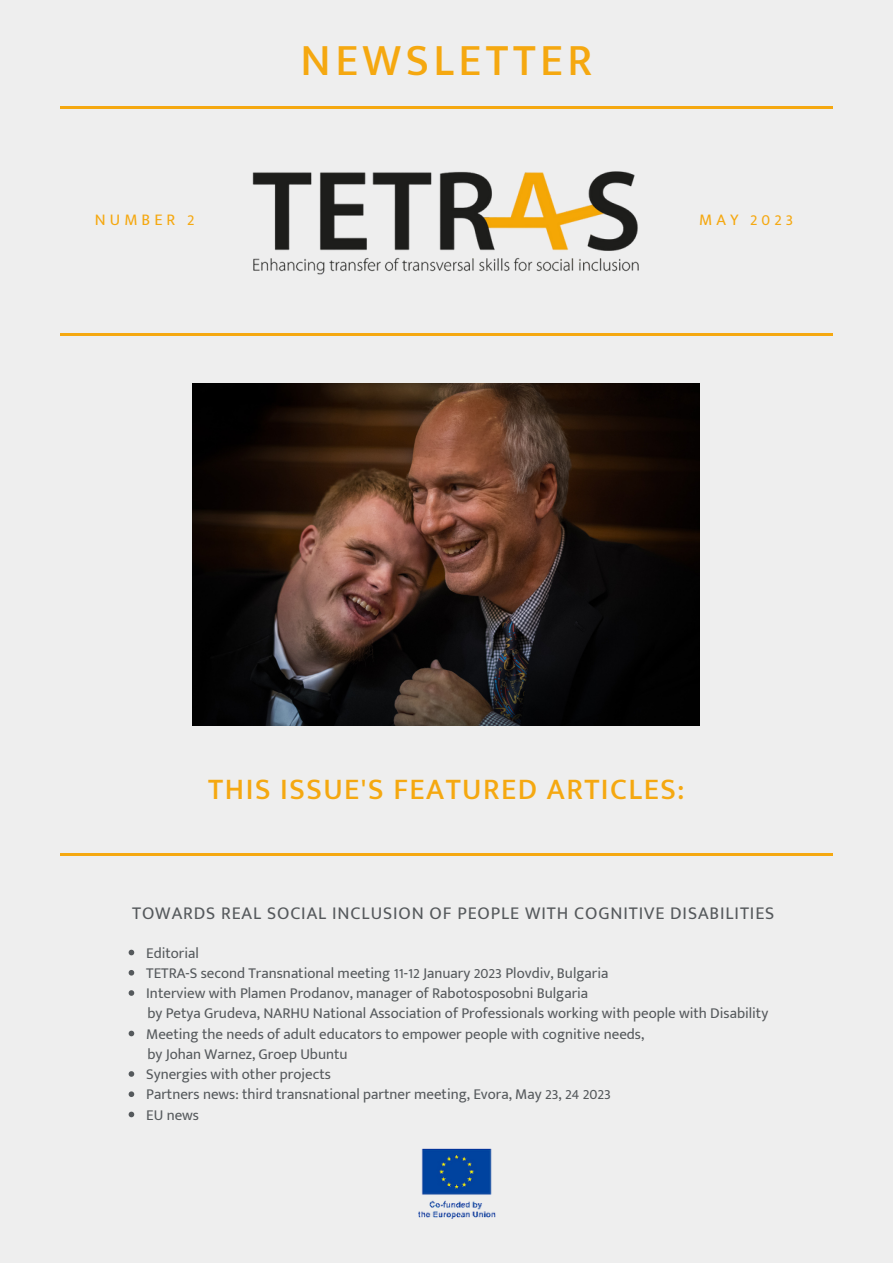
<style>
.page{position:relative;width:893px;height:1264px;background:#fff}
.page>*{position:absolute;margin:0;border:0;box-sizing:border-box;transform-origin:0 0}
.t1{font:500 45px "Mukta Mahee";letter-spacing:.1em;color:#f5a810}
.t2{font:500 30px "Mukta Mahee";letter-spacing:.05em;color:#f5a810}
.t3{font:18px "Mukta Mahee";letter-spacing:.05em;color:#55595c}
.t4{font:16.2px "Mukta Mahee";letter-spacing:.25em;color:#f5a810}
.t5{font:15px "Mukta Mahee";color:#55595c}
</style>
<div class="page">
<div style="left:0;top:0;width:892px;height:1262px;background:#eee"></div>
<hr style="left:60px;top:106px;width:773px;height:2px;background:#f5a810">
<hr style="left:60px;top:853px;width:773px;height:2px;background:#f5a810">
<hr style="left:60px;top:334px;width:773px;height:2px;background:#f5a810">
<img style="left:418px;top:1148px;width:78px;height:71px">
<img style="left:252px;top:171px;width:387px;height:104px">
<img style="left:192px;top:384px;width:507px;height:341px">
<svg style="left:129px;top:949px;width:5px;height:6px"></svg>
<svg style="left:129px;top:970px;width:5px;height:5px"></svg>
<svg style="left:129px;top:990px;width:5px;height:5px"></svg>
<svg style="left:129px;top:1030px;width:5px;height:6px"></svg>
<svg style="left:129px;top:1071px;width:5px;height:5px"></svg>
<svg style="left:129px;top:1091px;width:5px;height:6px"></svg>
<svg style="left:129px;top:1111px;width:5px;height:6px"></svg>
<p class="t4" style="left:95px;top:210px;width:101px">NUMBER 2</p>
<p class="t1" style="left:300px;top:33px;width:293px">NEWSLETTER</p>
<p class="t4" style="left:699px;top:210px;width:95px">MAY 2023</p>
<p class="t2" style="left:208px;top:771px;width:477px">THIS ISSUE'S FEATURED ARTICLES:</p>
<p class="t3" style="left:132px;top:901px;width:643px">TOWARDS REAL SOCIAL INCLUSION OF PEOPLE WITH COGNITIVE DISABILITIES</p>
<p class="t5" style="left:146px;top:943px;width:54px">Editorial</p>
<p class="t5" style="left:146px;top:963px;width:464px">TETRA-S second Transnational meeting 11-12 January 2023 Plovdiv, Bulgaria</p>
<p class="t5" style="left:146px;top:984px;width:443px">Interview with Plamen Prodanov, manager of Rabotosposobni Bulgaria</p>
<p class="t5" style="left:146px;top:1024px;width:499px">Meeting the needs of adult educators to empower people with cognitive needs,</p>
<p class="t5" style="left:146px;top:1065px;width:186px">Synergies with other projects</p>
<p class="t5" style="left:146px;top:1085px;width:466px">Partners news: third transnational partner meeting, Evora, May 23, 24 2023</p>
<p class="t5" style="left:146px;top:1105px;width:54px">EU news</p>
<p class="t5" style="left:147px;top:1004px;width:622px">by Petya Grudeva, NARHU National Association of Professionals working with people with Disability</p>
<p class="t5" style="left:147px;top:1044px;width:202px">by Johan Warnez, Groep Ubuntu</p>
</div>
